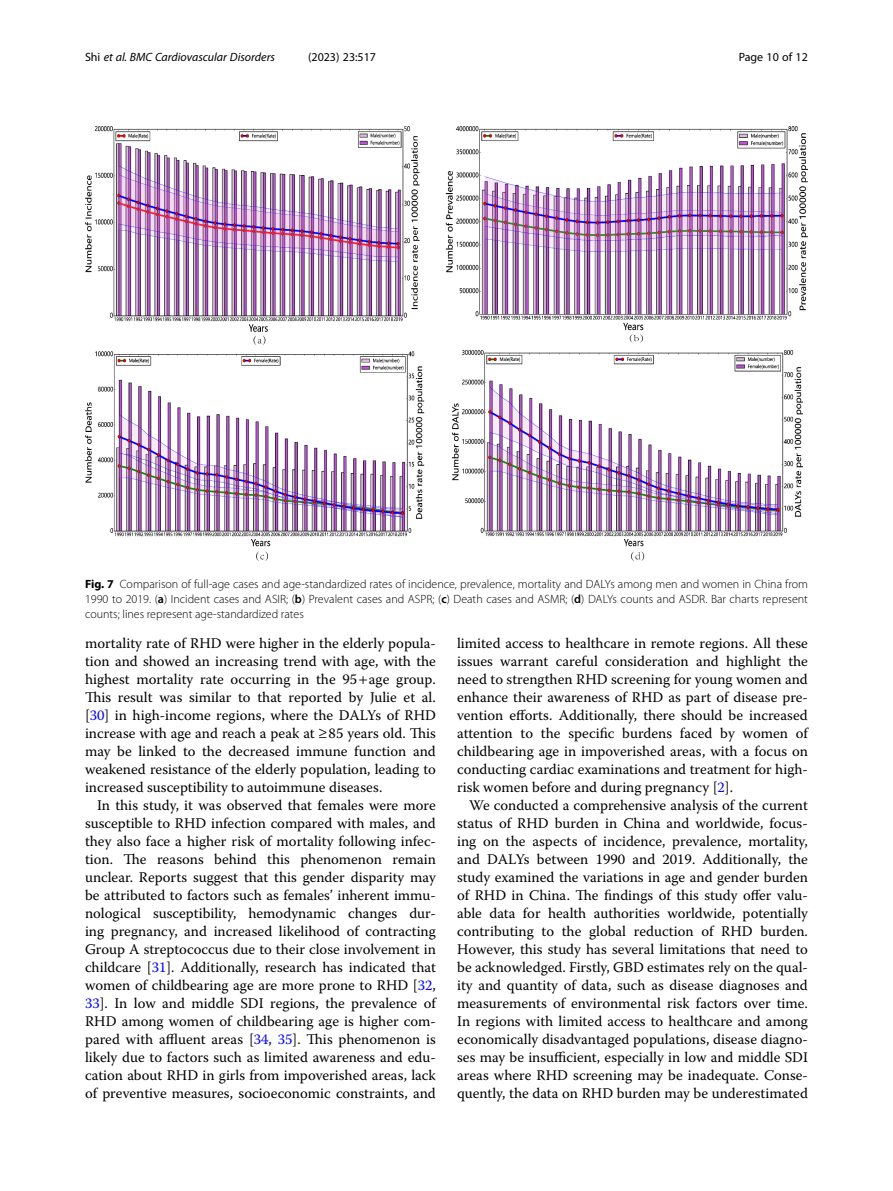
<style>
.page{position:relative;width:893px;height:1191px;background:#fff}
.page>*{position:absolute;margin:0;border:0;box-sizing:border-box;transform-origin:0 0}
.Body_Text_Indent{font:14.7px/18px "Warnock Pro";color:#000;text-align:justify}
.Figure_Caption{font:300 12px/15px "Myriad Pro";color:#000;text-align:justify}
.t1{font:italic 12px "Myriad Pro";color:#000}
.t2{font:12px "Myriad Pro";color:#000}
.s1{font-style:normal}
.s2{font-weight:700}
.s3{font-weight:600}
.s4{color:#00f}
</style>
<div class="page">
<img style="left:85px;top:126px;width:723px;height:435px">
<p class="t1" style="left:85px;top:50px;width:191px"><span class="s1">Shi</span> et al. BMC Cardiovascular Disorders</p>
<p class="t2" style="left:308px;top:50px;width:70px">(2023) 23:517</p>
<p class="t2" style="left:739px;top:50px;width:71px">Page 10 of 12</p>
<p class="Figure_Caption" style="left:85px;top:576px;width:724px"><span class="s2">Fig. 7</span> Comparison of full-age cases and age-standardized rates of incidence, prevalence, mortality and DALYs among men and women in China from 1990 to 2019. (<span class="s3">a</span>) Incident cases and ASIR; (<span class="s3">b</span>) Prevalent cases and ASPR; (<span class="s3">c</span>) Death cases and ASMR; (<span class="s3">d</span>) DALYs counts and ASDR. Bar charts represent counts; lines represent age-standardized rates</p>
<p class="Body_Text_Indent" style="left:85px;top:634px;width:352px">mortality rate of RHD were higher in the elderly popula&shy;tion and showed an increasing trend with age, with the highest mortality rate occurring in the 95 age group.<br>This result was similar to that reported by Julie et al. [<span class="s4">30</span>] in high-income regions, where the DALYs of RHD increase with age and reach a peak at ≥85 years old. This may be linked to the decreased immune function and weakened resistance of the elderly population, leading to increased susceptibility to autoimmune diseases.</p>
<p class="Body_Text_Indent" style="left:85px;top:796px;width:352px;text-indent:12px">In this study, it was observed that females were more susceptible to RHD infection compared with males, and they also face a higher risk of mortality following infec&shy;tion. The reasons behind this phenomenon remain unclear. Reports suggest that this gender disparity may be attributed to factors such as females’ inherent immu&shy;nological susceptibility, hemodynamic changes dur&shy;ing pregnancy, and increased likelihood of contracting Group A streptococcus due to their close involvement in childcare [<span class="s4">31</span>]. Additionally, research has indicated that women of childbearing age are more prone to RHD [<span class="s4">32</span>, <span class="s4">33</span>]. In low and middle SDI regions, the prevalence of RHD among women of childbearing age is higher com&shy;pared with affluent areas [<span class="s4">34</span>, <span class="s4">35</span>]. This phenomenon is likely due to factors such as limited awareness and edu&shy;cation about RHD in girls from impoverished areas, lack of preventive measures, socioeconomic constraints, and</p>
<p class="Body_Text_Indent" style="left:457px;top:634px;width:352px">limited access to healthcare in remote regions. All these issues warrant careful consideration and highlight the need to strengthen RHD screening for young women and enhance their awareness of RHD as part of disease pre&shy;vention efforts. Additionally, there should be increased attention to the specific burdens faced by women of childbearing age in impoverished areas, with a focus on conducting cardiac examinations and treatment for high&shy;risk women before and during pregnancy [<span class="s4">2</span>].</p>
<p class="Body_Text_Indent" style="left:457px;top:796px;width:352px;text-indent:12px">We conducted a comprehensive analysis of the current status of RHD burden in China and worldwide, focus&shy;ing on the aspects of incidence, prevalence, mortality, and DALYs between 1990 and 2019. Additionally, the study examined the variations in age and gender burden of RHD in China. The findings of this study offer valu&shy;able data for health authorities worldwide, potentially contributing to the global reduction of RHD burden.<br>However, this study has several limitations that need to be acknowledged. Firstly, GBD estimates rely on the qual&shy;ity and quantity of data, such as disease diagnoses and measurements of environmental risk factors over time.<br>In regions with limited access to healthcare and among economically disadvantaged populations, disease diagno&shy;ses may be insufficient, especially in low and middle SDI areas where RHD screening may be inadequate. Conse&shy;quently, the data on RHD burden may be underestimated</p>
</div>
